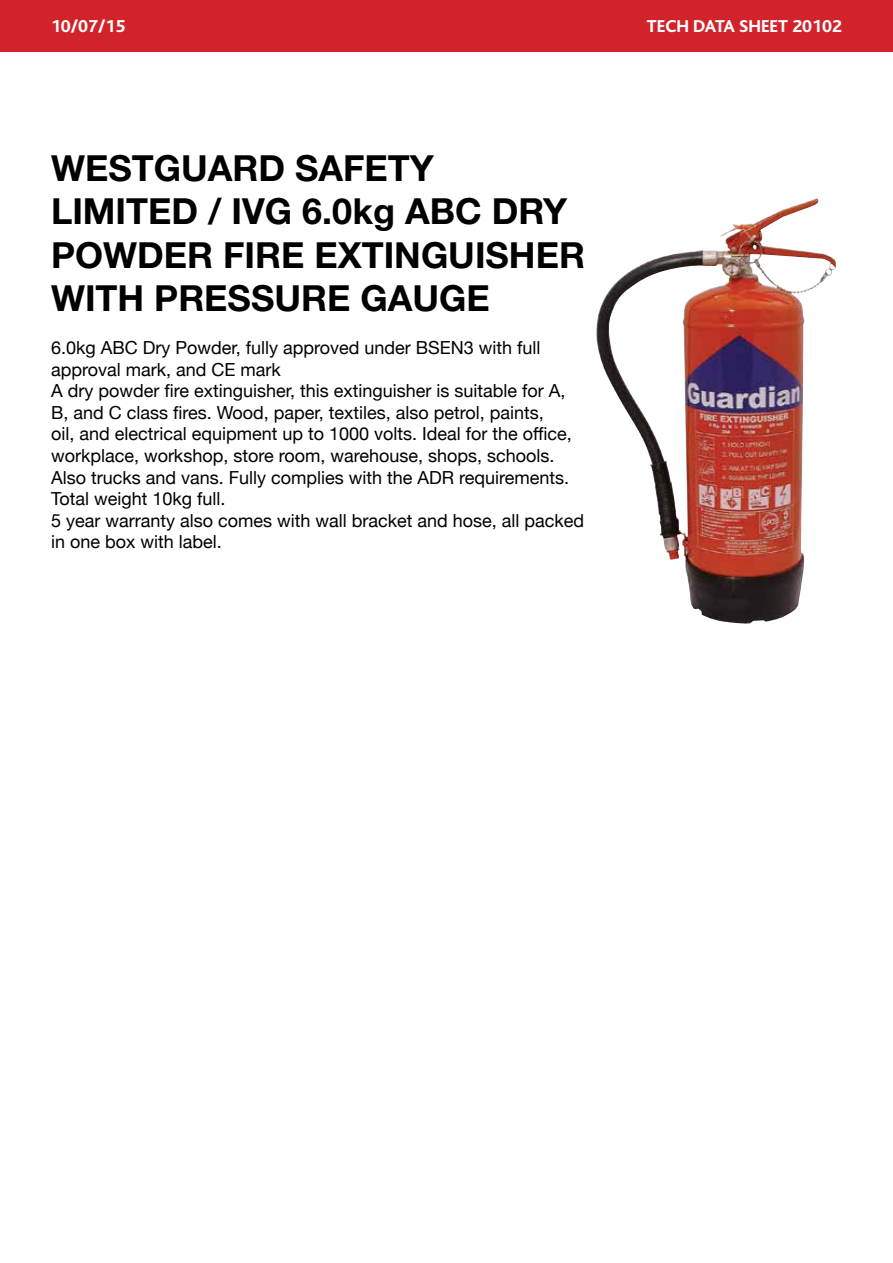
<style>
.page{position:relative;width:893px;height:1263px;background:#fff}
.page>*{position:absolute;margin:0;border:0;box-sizing:border-box;transform-origin:0 0}
.t1{font:700 36px/43.2px "Helvetica Neue";color:#000}
.t2{font:18px/21.6px "Helvetica Neue";color:#000}
.t3{font:800 18px "Bliss";color:#fff}
</style>
<div class="page">
<div style="left:0;top:0;width:893px;height:51px;background:#d2232a"></div>
<img style="left:596px;top:210px;width:240px;height:414px">
<p class="t3" style="left:51px;top:17px;width:76px">10/07/15</p>
<p class="t3" style="left:647px;top:16px;width:197px">TECH DATA SHEET 20102</p>
<h1 class="t1" style="left:51px;top:146px;width:535px">WESTGUARD SAFETY<br>LIMITED / IVG 6.0kg ABC DRY<br>POWDER FIRE EXTINGUISHER<br>WITH PRESSURE GAUGE</h1>
<p class="t2" style="left:51px;top:338px;width:535px">6.0kg ABC Dry Powder, fully approved under BSEN3 with full approval mark, and CE mark<br>A dry powder fire extinguisher, this extinguisher is suitable for A, B, and C class fires. Wood, paper, textiles, also petrol, paints,<br>oil, and electrical equipment up to 1000 volts. Ideal for the office, workplace, workshop, store room, warehouse, shops, schools.<br>Also trucks and vans. Fully complies with the ADR requirements.<br>Total weight 10kg full.<br>5 year warranty also comes with wall bracket and hose, all packed in one box with label.</p>
</div>
